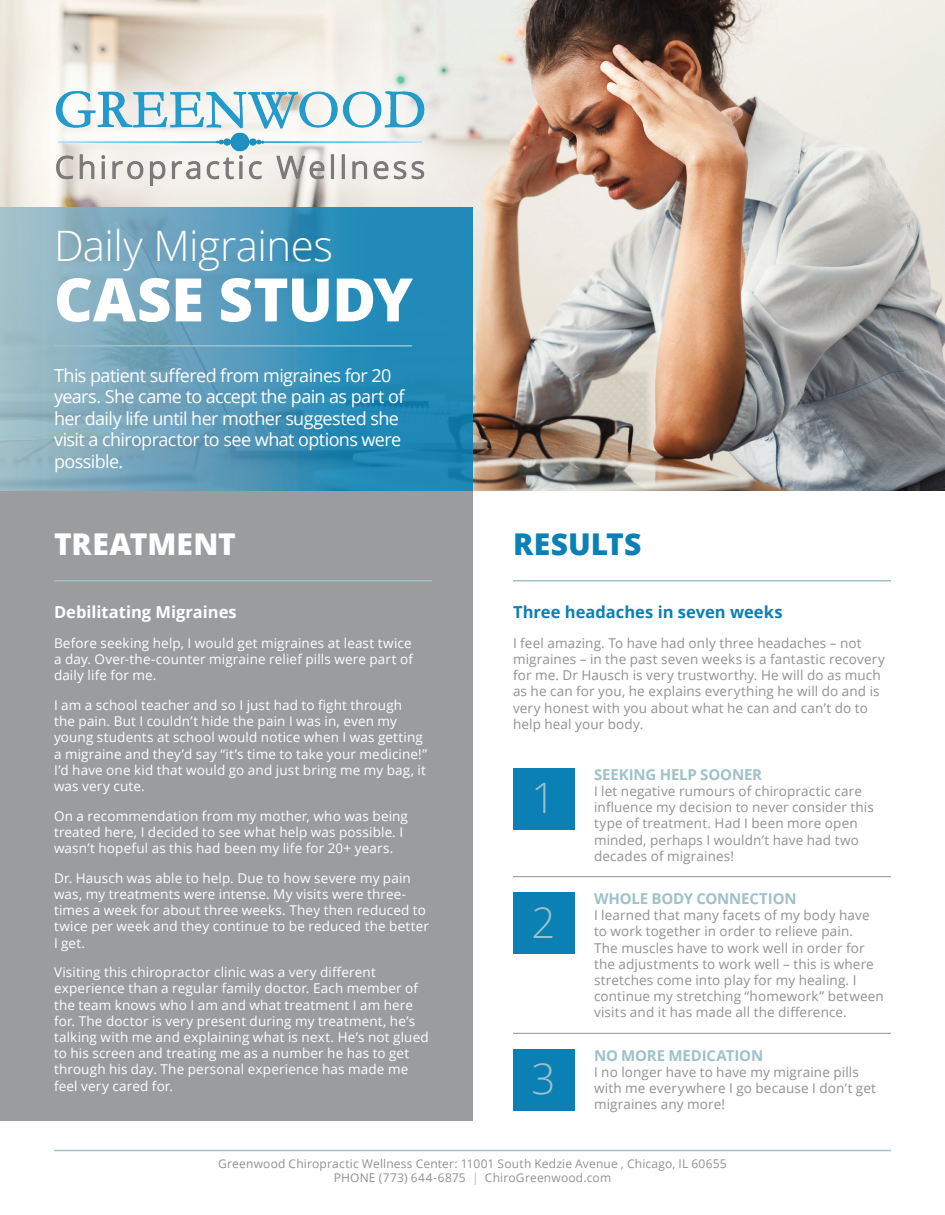
<style>
.page{position:relative;width:945px;height:1215px;background:#fff}
.page>*{position:absolute;margin:0;border:0;box-sizing:border-box;transform-origin:0 0}
.t1{font:800 60px "Open Sans";letter-spacing:-.005em;color:#fff}
.t2{font:300 42px "Open Sans";letter-spacing:-.015em;color:#fff}
.t3{font:300 42px "Open Sans";color:#9ec1ca}
.t4{font:800 30px "Open Sans";color:#fff}
.t5{font:800 30px "Open Sans";letter-spacing:.005em;color:#0a80b4}
.t6{font:18px/21.6px "Open Sans";letter-spacing:-.035em;color:#fff}
.t7{font:700 16.5px "Open Sans";color:#0a80b4}
.t8{font:700 16.5px "Open Sans";color:#fff}
.t9{font:700 15px "Open Sans";letter-spacing:-.01em;color:#9ec1ca}
.t10{font:13.5px/16.2px "Open Sans";letter-spacing:.01em;color:#fff}
.t11{font:13.5px/16.2px "Open Sans";letter-spacing:.01em;color:#8f9194}
.t12{font:12px/14.4px "Open Sans";letter-spacing:.015em;color:#8f9194;text-align:center}
.s1{color:#9ec1ca}
</style>
<div class="page">
<div style="left:0;top:491px;width:472px;height:630px;background:#9a9c9e"></div>
<img style="left:1px;top:0;width:943px;height:491px">
<div style="left:0;top:22px;width:491px;height:230px;background:#fff;opacity:.75"></div>
<img style="left:54px;top:88px;width:371px;height:98px">
<svg style="left:0;top:208px;width:472px;height:283px;background:#549bba"></svg>
<hr style="left:54px;top:345px;width:358px;height:2px;background:#9ec1ca">
<hr style="left:54px;top:1150px;width:837px;height:1px;background:#9ec1ca">
<hr style="left:54px;top:580px;width:378px;height:2px;background:#9ec1ca">
<hr style="left:513px;top:580px;width:378px;height:2px;background:#9ec1ca">
<div style="left:513px;top:768px;width:61px;height:61px;background:#0a80b4"></div>
<div style="left:513px;top:893px;width:61px;height:61px;background:#0a80b4"></div>
<div style="left:513px;top:1049px;width:61px;height:61px;background:#0a80b4"></div>
<hr style="left:513px;top:876px;width:378px;height:1px;background:#8f9194">
<hr style="left:513px;top:1033px;width:378px;height:1px;background:#8f9194">
<h2 class="t2" style="left:54px;top:217px;width:281px">Daily Migraines</h2>
<h1 class="t1" style="left:54px;top:254px;width:360px">CASE STUDY</h1>
<h3 class="t6" style="left:54px;top:364px;width:352px">This patient suffered from migraines for 20 years. She came to accept the pain as part of her daily life until her mother suggested she visit a chiropractor to see what options were possible.</h3>
<h3 class="t4" style="left:54px;top:521px;width:184px">TREATMENT</h3>
<h3 class="t5" style="left:513px;top:521px;width:130px">RESULTS</h3>
<p class="t8" style="left:54px;top:600px;width:184px">Debilitating Migraines</p>
<p class="t10" style="left:54px;top:634px;width:360px;text-align:justify">Before seeking help, I would get migraines at least twice a day. Over-the-counter migraine relief pills were part of daily life for me.</p>
<p class="t10" style="left:54px;top:697px;width:375px">I am a school teacher and so I just had to fight through<br>the pain. But I couldn’t hide the pain I was in, even my young students at school would notice when I was getting a migraine and they’d say “it’s time to take your medicine!” I’d have one kid that would go and just bring me my bag, it was very cute.</p>
<p class="t10" style="left:54px;top:807px;width:356px">On a recommendation from my mother, who was being treated here, I decided to see what help was possible. I wasn’t hopeful as this had been my life for 20+ years.</p>
<p class="t10" style="left:54px;top:869px;width:376px">Dr. Hausch was able to help. Due to how severe my pain was, my treatments were intense. My visits were three&shy;times a week for about three weeks. They then reduced to twice per week and they continue to be reduced the better I get.</p>
<p class="t10" style="left:54px;top:964px;width:376px">Visiting this chiropractor clinic was a very different experience than a regular family doctor. Each member of the team knows who I am and what treatment I am here for. The doctor is very present during my treatment, he’s talking with me and explaining what is next. He’s not glued to his screen and treating me as a number he has to get through his day. The personal experience has made me feel very cared for.</p>
<p class="t7" style="left:513px;top:600px;width:271px">Three headaches in seven weeks</p>
<p class="t11" style="left:513px;top:634px;width:374px">I feel amazing. To have had only three headaches – not migraines – in the past seven weeks is a fantastic recovery for me. Dr Hausch is very trustworthy. He will do as much as he can for you, he explains everything he will do and is very honest with you about what he can and can’t do to help heal your body.</p>
<p class="t9" style="left:594px;top:764px;width:170px">SEEKING HELP SOONER</p>
<p class="t11" style="left:594px;top:783px;width:281px">I let negative rumours of chiropractic care influence my decision to never consider this type of treatment. Had I been more open minded, perhaps I wouldn’t have had two decades of migraines!</p>
<p class="t9" style="left:594px;top:888px;width:204px">WHOLE BODY CONNECTION</p>
<p class="t11" style="left:594px;top:907px;width:291px">I learned that many facets of my body have to work together in order to relieve pain.<br>The muscles have to work well in order for the adjustments to work well – this is where stretches come into play for my healing. I continue my stretching “homework” between visits and it has made all the difference.</p>
<p class="t9" style="left:594px;top:1045px;width:171px">NO MORE MEDICATION</p>
<p class="t11" style="left:594px;top:1064px;width:283px">I no longer have to have my migraine pills with me everywhere I go because I don’t get migraines any more!</p>
<h2 class="t3" style="left:532px;top:769px;width:25px">1</h2>
<h2 class="t3" style="left:532px;top:894px;width:25px">2</h2>
<h2 class="t3" style="left:532px;top:1050px;width:25px">3</h2>
<p class="t12" style="left:218px;top:1156px;width:510px">Greenwood Chiropractic Wellness Center: 11001 South Kedzie Avenue , Chicago, IL 60655<br>PHONE (773) 644-6875 <span class="s1">|</span> ChiroGreenwood.com</p>
</div>
